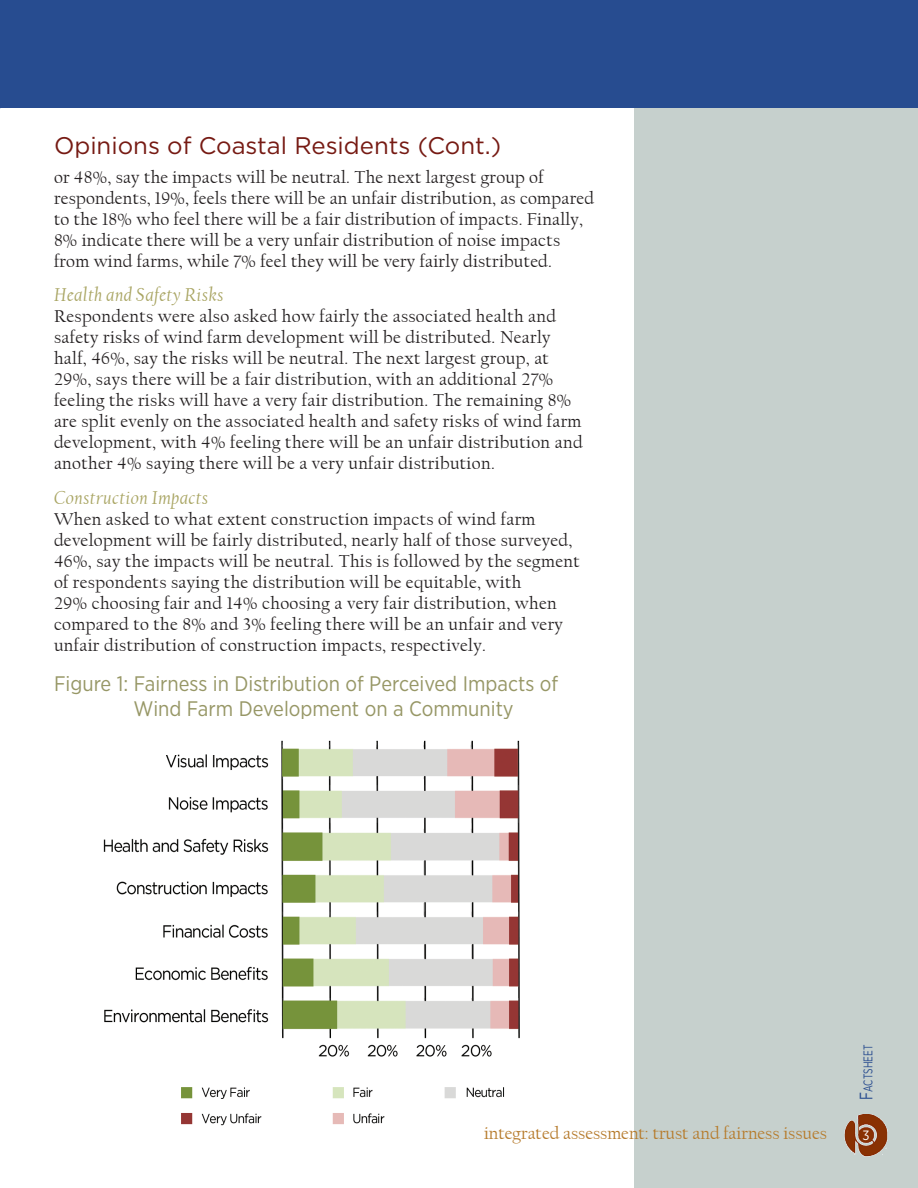
<style>
.page{position:relative;width:918px;height:1188px;background:#fff}
.page>*{position:absolute;margin:0;border:0;box-sizing:border-box;transform-origin:0 0}
.t1{font:24px "Gotham";color:#761a13}
.t2{font:21px "Gotham Narrow";color:#979766}
.t3{font:italic 19.5px "Californian FB";letter-spacing:.02em;color:#a9a563}
.t4{font:18px/21px "Californian FB";letter-spacing:.02em;color:#231f20}
.t5{font:18px "Californian FB";color:#b67b2c}
.t6{font:13.5px "Gotham Narrow";color:#fff}
.t7{font:12.6px "Gotham Narrow";color:#284c8f;scale:.8 1}
.s1{font-size:18px}
</style>
<div class="page">
<div style="left:634px;top:108px;width:284px;height:1080px;background:#c6d0cd"></div>
<img style="left:844px;top:1114px;width:44px;height:43px">
<div style="left:0;top:0;width:918px;height:108px;background:#274c90"></div>
<img style="left:103px;top:740px;width:417px;height:386px">
<p class="t1" style="left:54px;top:130px;width:449px">Opinions of Coastal Residents (Cont.)</p>
<p class="t4" style="left:54px;top:167px;width:542px">or 48%, say the impacts will be neutral. The next largest group of respondents, 19%, feels there will be an unfair distribution, as compared to the 18% who feel there will be a fair distribution of impacts. Finally, 8% indicate there will be a very unfair distribution of noise impacts from wind farms, while 7% feel they will be very fairly distributed.</p>
<p class="t3" style="left:54px;top:284px;width:171px">Health and Safety Risks</p>
<p class="t4" style="left:54px;top:306px;width:530px">Respondents were also asked how fairly the associated health and safety risks of wind farm development will be distributed. Nearly half, 46%, say the risks will be neutral. The next largest group, at 29%, says there will be a fair distribution, with an additional 27% feeling the risks will have a very fair distribution. The remaining 8% are split evenly on the associated health and safety risks of wind farm development, with 4% feeling there will be an unfair distribution and another 4% saying there will be a very unfair distribution.</p>
<p class="t3" style="left:54px;top:487px;width:156px">Construction Impacts</p>
<p class="t4" style="left:54px;top:509px;width:527px">When asked to what extent construction impacts of wind farm development will be fairly distributed, nearly half of those surveyed, 46%, say the impacts will be neutral. This is followed by the segment of respondents saying the distribution will be equitable, with<br>29% choosing fair and 14% choosing a very fair distribution, when compared to the 8% and 3% feeling there will be an unfair and very unfair distribution of construction impacts, respectively.</p>
<p class="t2" style="left:54px;top:670px;width:506px">Figure 1: Fairness in Distribution of Perceived Impacts of</p>
<p class="t2" style="left:134px;top:695px;width:382px">Wind Farm Development on a Community</p>
<p class="t5" style="left:484px;top:1124px;width:344px">integrated assessment: trust and fairness issues</p>
<p class="t7" style="left:860px;top:1100px;width:70px;rotate:-90deg"><span class="s1">F</span>actsheet</p>
<p class="t6" style="left:863px;top:1127px;width:9px">3</p>
</div>
